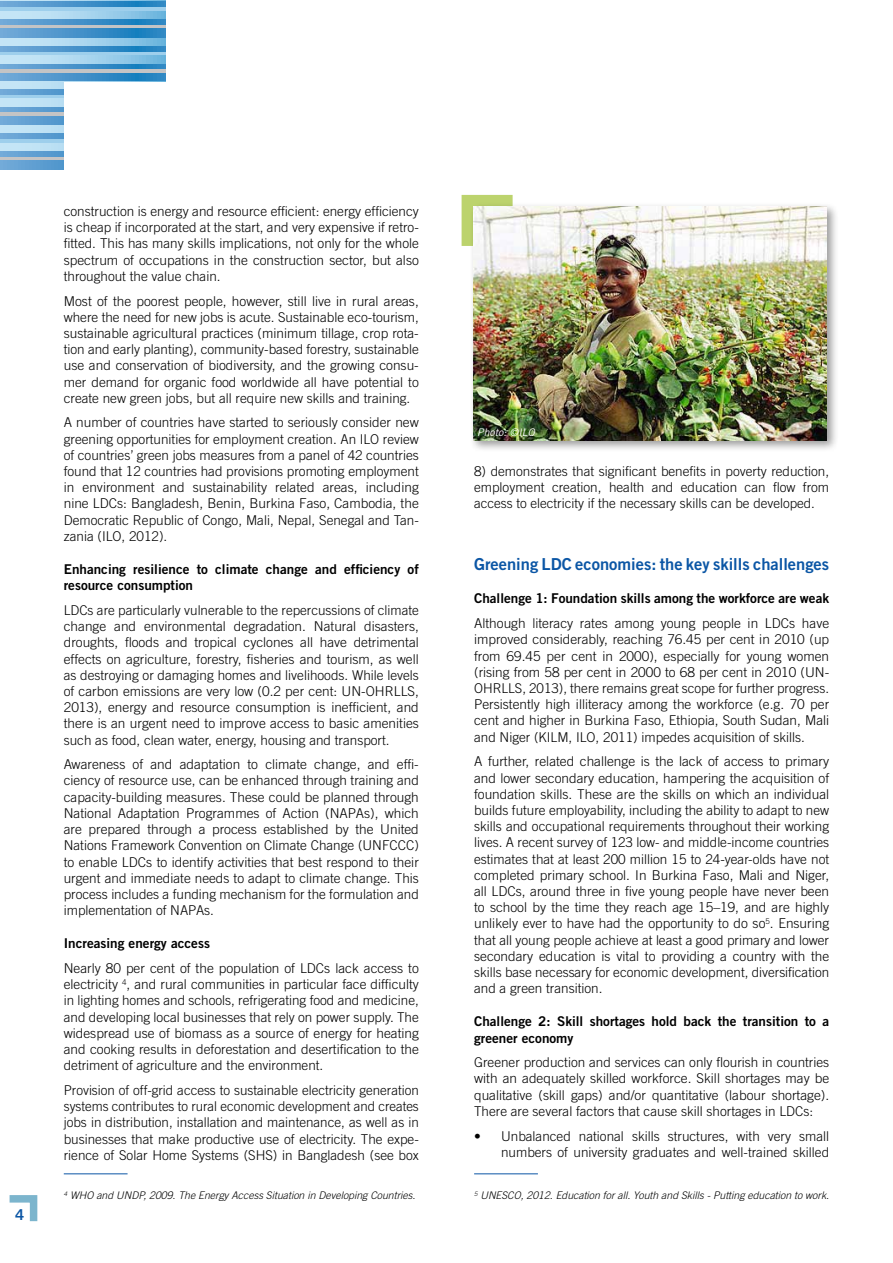
<style>
.page{position:relative;width:893px;height:1263px;background:#fff}
.page>*{position:absolute;margin:0;border:0;box-sizing:border-box;transform-origin:0 0}
.t1{font:16.5px "Trade Gothic LT Std Bd 2";color:#0b56a5}
.t2{font:15px "Trade Gothic LT Std Bd 2";color:#0b56a5}
.t3{font:300 13.5px/16.2px "Trade Gothic LT Std";color:#000;text-align:justify}
.t4{font:13.5px/16.2px "Trade Gothic LT Std Bd 2";color:#000}
.t5{font:italic 300 10.5px "Trade Gothic LT Std";color:#000}
.t6{font:italic 10.5px "Trade Gothic LT Std";color:#fff}
</style>
<div class="page">
<svg style="left:0;top:73px;width:166px;height:9px"></svg>
<hr style="left:0;top:69px;width:457px;height:4px;background:#c4c4c5">
<svg style="left:0;top:63px;width:166px;height:6px"></svg>
<svg style="left:0;top:55px;width:166px;height:8px"></svg>
<svg style="left:0;top:51px;width:166px;height:4px"></svg>
<svg style="left:0;top:45px;width:166px;height:6px"></svg>
<svg style="left:0;top:37px;width:166px;height:8px"></svg>
<svg style="left:0;top:28px;width:166px;height:9px"></svg>
<svg style="left:0;top:24px;width:166px;height:4px"></svg>
<svg style="left:0;top:19px;width:166px;height:5px"></svg>
<svg style="left:0;top:11px;width:166px;height:8px"></svg>
<hr style="left:0;top:7px;width:457px;height:4px;background:#9ecfec">
<svg style="left:0;top:1px;width:166px;height:6px"></svg>
<svg style="left:0;top:0;width:166px;height:1px"></svg>
<svg style="left:0;top:160px;width:64px;height:9px"></svg>
<svg style="left:0;top:156px;width:64px;height:4px"></svg>
<svg style="left:0;top:151px;width:64px;height:5px"></svg>
<div style="left:0;top:143px;width:457px;height:8px;background:#c1e3f5"></div>
<hr style="left:0;top:139px;width:457px;height:4px;background:#9ecfec">
<svg style="left:0;top:133px;width:64px;height:6px"></svg>
<div style="left:0;top:125px;width:457px;height:8px;background:#c1e3f5"></div>
<svg style="left:0;top:116px;width:64px;height:9px"></svg>
<hr style="left:0;top:112px;width:457px;height:4px;background:#c4c4c5">
<svg style="left:0;top:106px;width:64px;height:6px"></svg>
<div style="left:0;top:98px;width:457px;height:8px;background:#c1e3f5"></div>
<svg style="left:0;top:94px;width:64px;height:4px"></svg>
<svg style="left:0;top:88px;width:64px;height:6px"></svg>
<div style="left:0;top:82px;width:457px;height:6px;background:#c1e3f5"></div>
<div style="left:64px;top:82px;width:474px;height:133px;background:#fff"></div>
<div style="left:166px;top:0;width:475px;height:122px;background:#fff"></div>
<svg style="left:9px;top:1195px;width:29px;height:27px"></svg>
<hr style="left:64px;top:1173px;width:64px;height:1px;background:#0b56a5">
<hr style="left:474px;top:1173px;width:64px;height:1px;background:#0b56a5">
<svg style="left:461px;top:194px;width:52px;height:52px"></svg>
<div style="left:470px;top:202px;width:369px;height:251px;background:#000;opacity:.4"></div>
<img style="left:474px;top:206px;width:353px;height:234px">
<p class="t2" style="left:15px;top:1205px;width:11px">4</p>
<p class="t3" style="left:64px;top:203px;width:357px">construction is energy and resource efficient: energy efficiency is cheap if incorporated at the start, and very expensive if retro&shy;fitted. This has many skills implications, not only for the whole spectrum of occupations in the construction sector, but also throughout the value chain.</p>
<p class="t3" style="left:64px;top:292px;width:357px">Most of the poorest people, however, still live in rural areas, where the need for new jobs is acute. Sustainable eco-tourism, sustainable agricultural practices (minimum tillage, crop rota&shy;tion and early planting), community-based forestry, sustainable use and conservation of biodiversity, and the growing consu&shy;mer demand for organic food worldwide all have potential to create new green jobs, but all require new skills and training.</p>
<p class="t3" style="left:64px;top:414px;width:357px">A number of countries have started to seriously consider new greening opportunities for employment creation. An ILO review of countries’ green jobs measures from a panel of 42 countries found that 12 countries had provisions promoting employment in environment and sustainability related areas, including nine LDCs: Bangladesh, Benin, Burkina Faso, Cambodia, the Democratic Republic of Congo, Mali, Nepal, Senegal and Tan&shy;zania (ILO, 2012).</p>
<p class="t4" style="left:64px;top:561px;width:357px">Enhancing resilience to climate change and efficiency of resource consumption</p>
<p class="t3" style="left:64px;top:602px;width:357px">LDCs are particularly vulnerable to the repercussions of climate change and environmental degradation. Natural disasters, droughts, floods and tropical cyclones all have detrimental effects on agriculture, forestry, fisheries and tourism, as well as destroying or damaging homes and livelihoods. While levels of carbon emissions are very low (0.2 per cent: UN-OHRLLS, 2013), energy and resource consumption is inefficient, and there is an urgent need to improve access to basic amenities such as food, clean water, energy, housing and transport.</p>
<p class="t3" style="left:64px;top:756px;width:357px">Awareness of and adaptation to climate change, and effi&shy;ciency of resource use, can be enhanced through training and capacity-building measures. These could be planned through National Adaptation Programmes of Action (NAPAs), which are prepared through a process established by the United Nations Framework Convention on Climate Change (UNFCCC) to enable LDCs to identify activities that best respond to their urgent and immediate needs to adapt to climate change. This process includes a funding mechanism for the formulation and implementation of NAPAs.</p>
<p class="t4" style="left:64px;top:935px;width:148px">Increasing energy access</p>
<p class="t3" style="left:64px;top:960px;width:357px">Nearly 80 per cent of the population of LDCs lack access to electricity <sup>4</sup>, and rural communities in particular face difficulty in lighting homes and schools, refrigerating food and medicine, and developing local businesses that rely on power supply. The widespread use of biomass as a source of energy for heating and cooking results in deforestation and desertification to the detriment of agriculture and the environment.</p>
<p class="t3" style="left:64px;top:1082px;width:357px">Provision of off-grid access to sustainable electricity generation systems contributes to rural economic development and creates jobs in distribution, installation and maintenance, as well as in businesses that make productive use of electricity. The expe&shy;rience of Solar Home Systems (SHS) in Bangladesh (see box</p>
<p class="t5" style="left:64px;top:1189px;width:353px"><sup>4</sup> WHO and UNDP, 2009. The Energy Access Situation in Developing Countries.</p>
<p class="t6" style="left:477px;top:425px;width:59px">Photo: ©ILO</p>
<p class="t3" style="left:474px;top:462px;width:357px">8) demonstrates that significant benefits in poverty reduction, employment creation, health and education can flow from access to electricity if the necessary skills can be developed.</p>
<p class="t1" style="left:474px;top:554px;width:357px">Greening LDC economies: the key skills challenges</p>
<p class="t4" style="left:474px;top:590px;width:357px">Challenge 1: Foundation skills among the workforce are weak</p>
<p class="t3" style="left:474px;top:615px;width:357px">Although literacy rates among young people in LDCs have improved considerably, reaching 76.45 per cent in 2010 (up from 69.45 per cent in 2000), especially for young women (rising from 58 per cent in 2000 to 68 per cent in 2010 (UN-OHRLLS, 2013), there remains great scope for further progress.<br>Persistently high illiteracy among the workforce (e.g. 70 per cent and higher in Burkina Faso, Ethiopia, South Sudan, Mali and Niger (KILM, ILO, 2011) impedes acquisition of skills.</p>
<p class="t3" style="left:474px;top:753px;width:357px">A further, related challenge is the lack of access to primary and lower secondary education, hampering the acquisition of foundation skills. These are the skills on which an individual builds future employability, including the ability to adapt to new skills and occupational requirements throughout their working lives. A recent survey of 123 low- and middle-income countries estimates that at least 200 million 15 to 24-year-olds have not completed primary school. In Burkina Faso, Mali and Niger, all LDCs, around three in five young people have never been to school by the time they reach age 15–19, and are highly unlikely ever to have had the opportunity to do so<sup>5</sup>. Ensuring that all young people achieve at least a good primary and lower secondary education is vital to providing a country with the skills base necessary for economic development, diversification and a green transition.</p>
<p class="t4" style="left:474px;top:1013px;width:357px">Challenge 2: Skill shortages hold back the transition to a greener economy</p>
<p class="t3" style="left:474px;top:1054px;width:357px">Greener production and services can only flourish in countries with an adequately skilled workforce. Skill shortages may be qualitative (skill gaps) and/or quantitative (labour shortage).<br>There are several factors that cause skill shortages in LDCs:</p>
<p class="t3" style="left:474px;top:1127px;width:357px;text-align:right">• Unbalanced national skills structures, with very small numbers of university graduates and well-trained skilled</p>
<p class="t5" style="left:474px;top:1189px;width:357px"><sup>5</sup> UNESCO, 2012. Education for all. Youth and Skills - Putting education to work.</p>
</div>
